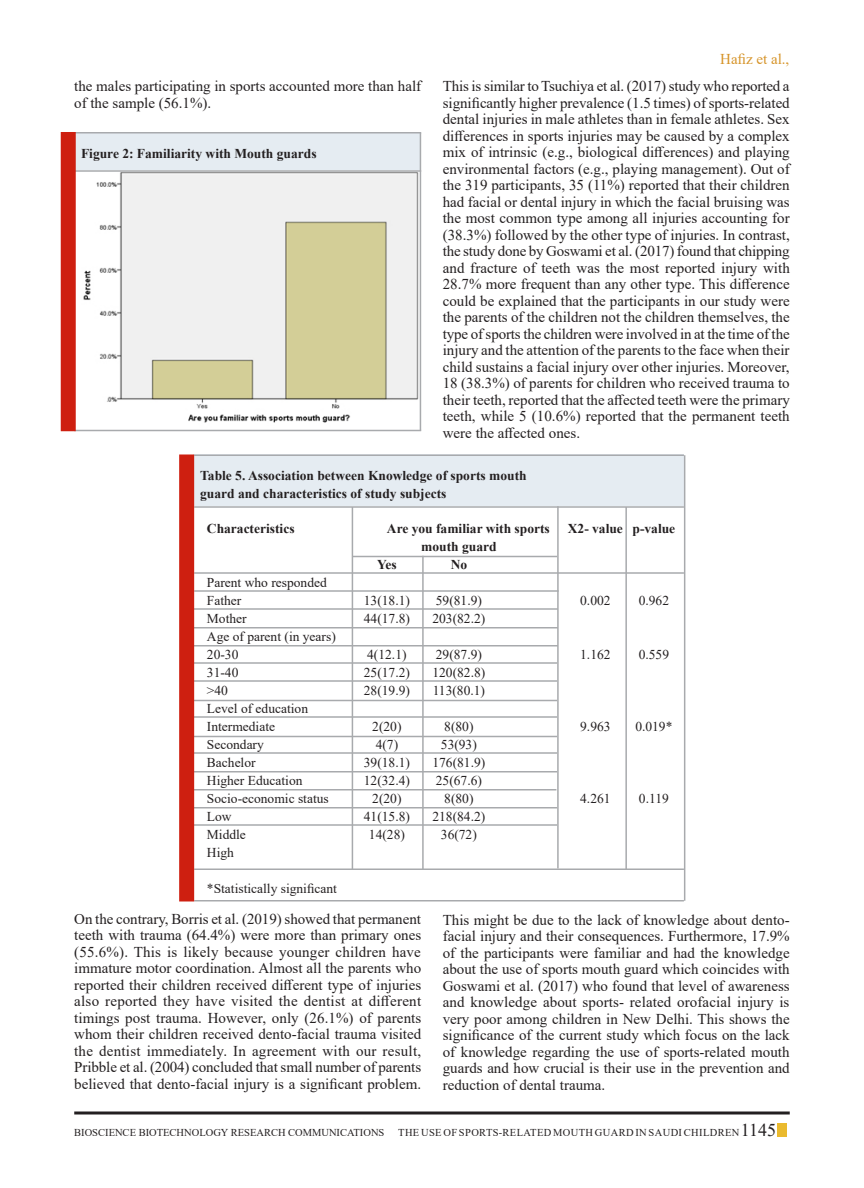
<style>
.page{position:relative;width:864px;height:1188px;background:#fff}
.page>*{position:absolute;margin:0;border:0;box-sizing:border-box;transform-origin:0 0}
.t1{font:18px "Times New Roman";color:#231f20}
.Body_text{font:15px/16.5px "Times New Roman";color:#231f20;text-align:justify}
.Body_text-2{font:15px "Times New Roman";color:#d69429}
.Body_text-3{font:13.5px "Times New Roman";color:#231f20}
.Body_text-4{font:700 13.5px "Times New Roman";color:#231f20}
.t2{font:10.5px "Times New Roman";color:#231f20}
</style>
<div class="page">
<div style="left:777px;top:1124px;width:10px;height:13px;background:#eaba2e"></div>
<hr style="left:74px;top:1112px;width:716px;height:2px;background:#231f20">
<img style="left:76px;top:172px;width:344px;height:258px">
<div style="left:74px;top:133px;width:347px;height:37px;background:#e5ecf2"></div>
<hr style="left:74px;top:132px;width:347px;height:2px;background:#a8aaad">
<hr style="left:74px;top:170px;width:347px;height:2px;background:#a8aaad">
<hr style="left:74px;top:430px;width:347px;height:1px;background:#a8aaad">
<hr style="left:420px;top:133px;width:1px;height:297px;background:#a8aaad">
<div style="left:61px;top:132px;width:15px;height:299px;background:#ce1f10"></div>
<div style="left:193px;top:454px;width:491px;height:52px;background:#e5ecf2"></div>
<hr style="left:194px;top:572px;width:490px;height:2px;background:#a8aaad">
<hr style="left:194px;top:506px;width:490px;height:2px;background:#a8aaad">
<hr style="left:194px;top:454px;width:490px;height:2px;background:#a8aaad">
<hr style="left:194px;top:868px;width:490px;height:2px;background:#a8aaad">
<hr style="left:194px;top:900px;width:490px;height:2px;background:#a8aaad">
<hr style="left:352px;top:507px;width:1px;height:362px;background:#a8aaad">
<hr style="left:557px;top:506px;width:2px;height:362px;background:#a8aaad">
<hr style="left:625px;top:507px;width:2px;height:362px;background:#a8aaad">
<hr style="left:352px;top:556px;width:205px;height:1px;background:#a8aaad">
<hr style="left:422px;top:556px;width:2px;height:313px;background:#a8aaad">
<hr style="left:193px;top:608px;width:365px;height:2px;background:#a8aaad">
<hr style="left:193px;top:627px;width:365px;height:1px;background:#a8aaad">
<hr style="left:194px;top:590px;width:365px;height:2px;background:#a8aaad">
<hr style="left:193px;top:645px;width:365px;height:1px;background:#a8aaad">
<hr style="left:193px;top:662px;width:364px;height:2px;background:#a8aaad">
<hr style="left:193px;top:680px;width:364px;height:2px;background:#a8aaad">
<hr style="left:193px;top:700px;width:364px;height:1px;background:#a8aaad">
<hr style="left:193px;top:716px;width:364px;height:2px;background:#a8aaad">
<hr style="left:193px;top:736px;width:364px;height:1px;background:#a8aaad">
<hr style="left:193px;top:752px;width:364px;height:2px;background:#a8aaad">
<hr style="left:193px;top:771px;width:364px;height:1px;background:#a8aaad">
<hr style="left:192px;top:789px;width:364px;height:1px;background:#a8aaad">
<hr style="left:193px;top:807px;width:364px;height:1px;background:#a8aaad">
<hr style="left:193px;top:824px;width:364px;height:2px;background:#a8aaad">
<hr style="left:684px;top:455px;width:1px;height:446px;background:#a8aaad">
<div style="left:179px;top:454px;width:15px;height:447px;background:#ce1f10"></div>
<p class="Body_text" style="left:74px;top:78px;width:348px">the males participating in sports accounted more than half of the sample (56.1%).</p>
<p class="Body_text-4" style="left:81px;top:144px;width:237px">Figure 2: Familiarity with Mouth guards</p>
<p class="Body_text-2" style="left:720px;top:48px;width:71px">Hafiz et al.,</p>
<p class="Body_text" style="left:443px;top:78px;width:350px">This is similar to Tsuchiya et al. (2017) study who reported a significantly higher prevalence (1.5 times) of sports-related dental injuries in male athletes than in female athletes. Sex differences in sports injuries may be caused by a complex mix of intrinsic (e.g., biological differences) and playing environmental factors (e.g., playing management). Out of the 319 participants, 35 (11%) reported that their children had facial or dental injury in which the facial bruising was the most common type among all injuries accounting for (38.3%) followed by the other type of injuries. In contrast, the study done by Goswami et al. (2017) found that chipping and fracture of teeth was the most reported injury with 28.7% more frequent than any other type. This difference could be explained that the participants in our study were the parents of the children not the children themselves, the type of sports the children were involved in at the time of the injury and the attention of the parents to the face when their child sustains a facial injury over other injuries. Moreover, 18 (38.3%) of parents for children who received trauma to their teeth, reported that the affected teeth were the primary teeth, while 5 (10.6%) reported that the permanent teeth were the affected ones.</p>
<p class="Body_text-4" style="left:200px;top:465px;width:328px">Table 5. Association between Knowledge of sports mouth</p>
<p class="Body_text-4" style="left:200px;top:483px;width:248px">guard and characteristics of study subjects</p>
<p class="Body_text-4" style="left:207px;top:519px;width:89px">Characteristics</p>
<p class="Body_text-4" style="left:387px;top:519px;width:164px">Are you familiar with sports</p>
<p class="Body_text-4" style="left:568px;top:519px;width:109px">Χ2- value p-value</p>
<p class="Body_text-4" style="left:421px;top:537px;width:77px">mouth guard</p>
<p class="Body_text-4" style="left:377px;top:555px;width:21px">Yes</p>
<p class="Body_text-4" style="left:451px;top:555px;width:18px">No</p>
<p class="Body_text-3" style="left:207px;top:573px;width:121px">Parent who responded</p>
<p class="Body_text-3" style="left:207px;top:591px;width:36px">Father</p>
<p class="Body_text-3" style="left:364px;top:591px;width:48px">13(18.1)</p>
<p class="Body_text-3" style="left:436px;top:591px;width:48px">59(81.9)</p>
<p class="Body_text-3" style="left:580px;top:591px;width:32px">0.002</p>
<p class="Body_text-3" style="left:639px;top:591px;width:32px">0.962</p>
<p class="Body_text-3" style="left:207px;top:609px;width:41px">Mother</p>
<p class="Body_text-3" style="left:364px;top:609px;width:48px">44(17.8)</p>
<p class="Body_text-3" style="left:432px;top:609px;width:54px">203(82.2)</p>
<p class="Body_text-3" style="left:207px;top:627px;width:130px">Age of parent (in years)</p>
<p class="Body_text-3" style="left:207px;top:645px;width:33px">20-30</p>
<p class="Body_text-3" style="left:367px;top:645px;width:41px">4(12.1)</p>
<p class="Body_text-3" style="left:436px;top:645px;width:48px">29(87.9)</p>
<p class="Body_text-3" style="left:580px;top:645px;width:32px">1.162</p>
<p class="Body_text-3" style="left:639px;top:645px;width:32px">0.559</p>
<p class="Body_text-3" style="left:207px;top:663px;width:33px">31-40</p>
<p class="Body_text-3" style="left:364px;top:663px;width:48px">25(17.2)</p>
<p class="Body_text-3" style="left:432px;top:663px;width:54px">120(82.8)</p>
<p class="Body_text-3" style="left:207px;top:681px;width:23px">&gt;40</p>
<p class="Body_text-3" style="left:364px;top:681px;width:48px">28(19.9)</p>
<p class="Body_text-3" style="left:433px;top:681px;width:54px">113(80.1)</p>
<p class="Body_text-3" style="left:207px;top:699px;width:103px">Level of education</p>
<p class="Body_text-3" style="left:207px;top:717px;width:70px">Intermediate</p>
<p class="Body_text-3" style="left:372px;top:717px;width:31px">2(20)</p>
<p class="Body_text-3" style="left:444px;top:717px;width:31px">8(80)</p>
<p class="Body_text-3" style="left:580px;top:717px;width:32px">9.963</p>
<p class="Body_text-3" style="left:635px;top:717px;width:39px">0.019*</p>
<p class="Body_text-3" style="left:207px;top:735px;width:58px">Secondary</p>
<p class="Body_text-3" style="left:376px;top:735px;width:24px">4(7)</p>
<p class="Body_text-3" style="left:441px;top:735px;width:37px">53(93)</p>
<p class="Body_text-3" style="left:207px;top:753px;width:50px">Bachelor</p>
<p class="Body_text-3" style="left:364px;top:753px;width:48px">39(18.1)</p>
<p class="Body_text-3" style="left:432px;top:753px;width:54px">176(81.9)</p>
<p class="Body_text-3" style="left:207px;top:771px;width:97px">Higher Education</p>
<p class="Body_text-3" style="left:364px;top:771px;width:48px">12(32.4)</p>
<p class="Body_text-3" style="left:436px;top:771px;width:48px">25(67.6)</p>
<p class="Body_text-3" style="left:207px;top:789px;width:123px">Socio-economic status</p>
<p class="Body_text-3" style="left:372px;top:789px;width:31px">2(20)</p>
<p class="Body_text-3" style="left:444px;top:789px;width:31px">8(80)</p>
<p class="Body_text-3" style="left:580px;top:789px;width:32px">4.261</p>
<p class="Body_text-3" style="left:639px;top:789px;width:31px">0.119</p>
<p class="Body_text-3" style="left:207px;top:807px;width:26px">Low</p>
<p class="Body_text-3" style="left:364px;top:807px;width:48px">41(15.8)</p>
<p class="Body_text-3" style="left:432px;top:807px;width:54px">218(84.2)</p>
<p class="Body_text-3" style="left:207px;top:825px;width:41px">Middle</p>
<p class="Body_text-3" style="left:369px;top:825px;width:37px">14(28)</p>
<p class="Body_text-3" style="left:441px;top:825px;width:37px">36(72)</p>
<p class="Body_text-3" style="left:207px;top:843px;width:28px">High</p>
<p class="Body_text-3" style="left:207px;top:879px;width:132px">*Statistically significant</p>
<p class="Body_text" style="left:74px;top:910px;width:349px">On the contrary, Borris et al. (2019) showed that permanent teeth with trauma (64.4%) were more than primary ones (55.6%). This is likely because younger children have immature motor coordination. Almost all the parents who reported their children received different type of injuries also reported they have visited the dentist at different timings post trauma. However, only (26.1%) of parents whom their children received dento-facial trauma visited the dentist immediately. In agreement with our result, Pribble et al. (2004) concluded that small number of parents believed that dento-facial injury is a significant problem.</p>
<p class="Body_text" style="left:443px;top:911px;width:348px">This might be due to the lack of knowledge about dento&shy;facial injury and their consequences. Furthermore, 17.9% of the participants were familiar and had the knowledge about the use of sports mouth guard which coincides with Goswami et al. (2017) who found that level of awareness and knowledge about sports- related orofacial injury is very poor among children in New Delhi. This shows the significance of the current study which focus on the lack of knowledge regarding the use of sports-related mouth guards and how crucial is their use in the prevention and reduction of dental trauma.</p>
<p class="t2" style="left:74px;top:1125px;width:312px">BIOSCIENCE BIOTECHNOLOGY RESEARCH COMMUNICATIONS</p>
<p class="t2" style="left:398px;top:1125px;width:75px">The Use of Sports</p>
<p class="t2" style="left:499px;top:1125px;width:19px">-Related</p>
<p class="t2" style="left:553px;top:1125px;width:19px">Mouth</p>
<p class="t2" style="left:595px;top:1125px;width:9px">guard</p>
<p class="t2" style="left:635px;top:1125px;width:28px">in Saudi</p>
<p class="t2" style="left:684px;top:1125px;width:16px">Children</p>
<p class="t1" style="left:741px;top:1117px;width:37px">1145</p>
</div>
